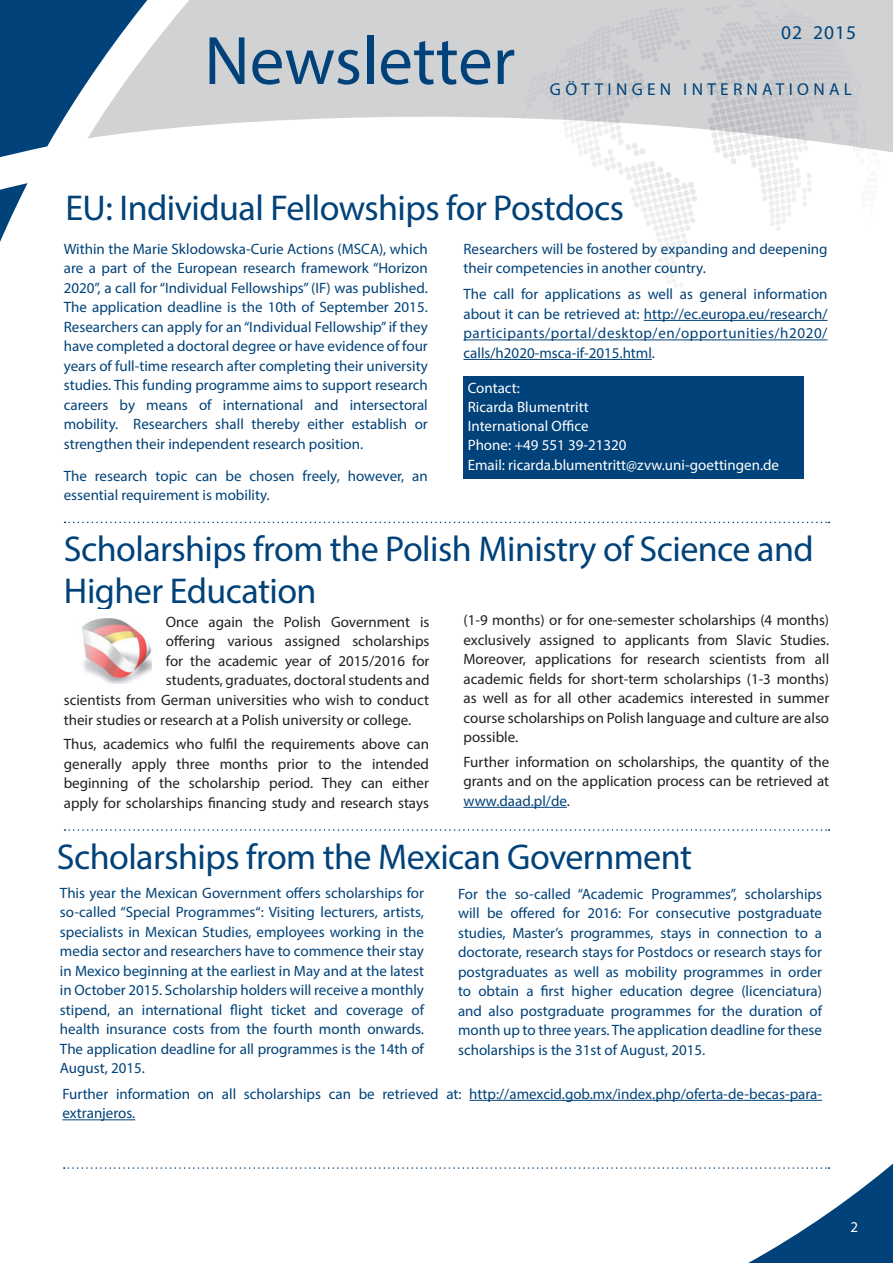
<style>
.page{position:relative;width:893px;height:1263px;background:#fff}
.page>*{position:absolute;margin:0;border:0;box-sizing:border-box;transform-origin:0 0}
.t1{font:69px "Myriad Pro";color:#004279}
.t2{font:36px/42px "Myriad Pro";letter-spacing:-.015em;color:#004279}
.t3{font:19.5px "Myriad Pro";letter-spacing:.05em;color:#004279}
.t4{font:17.25px "Myriad Pro";color:#004279}
.t5{font:15px/19.5px "Myriad Pro";color:#004279;text-align:justify}
.t6{font:15px/19.5px "Myriad Pro";color:#231f20;text-align:justify}
.t7{font:15px/19.2px "Myriad Pro";color:#fff}
.s1{color:#004279}
</style>
<div class="page">
<svg style="left:158px;top:0;width:735px;height:153px;fill:#d1d2d4"></svg>
<svg style="left:0;top:0;width:158px;height:158px"></svg>
<svg style="left:0;top:183px;width:28px;height:59px"></svg>
<svg style="left:522px;top:0;width:359px;height:288px"></svg>
<svg style="left:64px;top:1163px;width:829px;height:100px"></svg>
<hr style="left:644px;top:320px;width:183px;height:1px;background:#004279">
<hr style="left:463px;top:339px;width:364px;height:1px;background:#004279">
<hr style="left:463px;top:359px;width:189px;height:1px;background:#004279">
<svg style="left:65px;top:522px;width:764px;height:1px"></svg>
<svg style="left:65px;top:829px;width:764px;height:2px"></svg>
<hr style="left:463px;top:807px;width:104px;height:1px;background:#004279">
<div style="left:463px;top:376px;width:341px;height:102px;background:#004279"></div>
<hr style="left:469px;top:1100px;width:353px;height:1px;background:#004279">
<hr style="left:62px;top:1119px;width:73px;height:1px;background:#004279">
<img style="left:82px;top:618px;width:70px;height:65px">
<h1 class="t1" style="left:204px;top:18px;width:312px">Newsletter</h1>
<h3 class="t3" style="left:781px;top:21px;width:77px">02 2015</h3>
<p class="t4" style="left:550px;top:78px;width:45px">Göttingen</p>
<p class="t4" style="left:683px;top:78px;width:23px">International</p>
<h2 class="t2" style="left:65px;top:186px;width:560px">EU: Individual Fellowships for Postdocs</h2>
<p class="t5" style="left:64px;top:239px;width:366px">Within the Marie Sklodowska-Curie Actions (MSCA), which are a part of the European research framework “Horizon 2020”, a call for “Individual Fellowships” (IF) was published.<br>The application deadline is the 10th of September 2015.<br>Researchers can apply for an “Individual Fellowship” if they have completed a doctoral degree or have evidence of four years of full-time research after completing their university studies. This funding programme aims to support research careers by means of international and intersectoral mobility. Researchers shall thereby either establish or strengthen their independent research position.</p>
<p class="t5" style="left:64px;top:466px;width:366px">The research topic can be chosen freely, however, an essential requirement is mobility.</p>
<p class="t5" style="left:463px;top:239px;width:366px">Researchers will be fostered by expanding and deepening their competencies in another country.</p>
<p class="t5" style="left:463px;top:284px;width:366px">The call for applications as well as general information about it can be retrieved at: http://ec.europa.eu/research/ participants/portal/desktop/en/opportunities/h2020/ calls/h2020-msca-if-2015.html.</p>
<p class="t7" style="left:468px;top:378px;width:313px">Contact:<br>Ricarda Blumentritt<br>International Office<br>Phone: +49 551 39-21320<br>Email: ricarda.blumentritt@zvw.uni-goettingen.de</p>
<h2 class="t2" style="left:64px;top:527px;width:751px">Scholarships from the Polish Ministry of Science and<br>Higher Education</h2>
<p class="t6" style="left:166px;top:612px;width:265px">Once again the Polish Government is offering various assigned scholarships for the academic year of 2015/2016 for students, graduates, doctoral students and</p>
<p class="t6" style="left:64px;top:690px;width:367px">scientists from German universities who wish to conduct their studies or research at a Polish university or college.</p>
<p class="t6" style="left:64px;top:734px;width:367px">Thus, academics who fulfil the requirements above can generally apply three months prior to the intended beginning of the scholarship period. They can either apply for scholarships financing study and research stays</p>
<p class="t6" style="left:463px;top:610px;width:367px">(1-9 months) or for one-semester scholarships (4 months) exclusively assigned to applicants from Slavic Studies.<br>Moreover, applications for research scientists from all academic fields for short-term scholarships (1-3 months) as well as for all other academics interested in summer course scholarships on Polish language and culture are also possible.</p>
<p class="t6" style="left:463px;top:752px;width:367px">Further information on scholarships, the quantity of the grants and on the application process can be retrieved at <span class="s1">www.daad.pl/de</span>.</p>
<h2 class="t2" style="left:57px;top:835px;width:637px">Scholarships from the Mexican Government</h2>
<p class="t5" style="left:60px;top:882px;width:366px">This year the Mexican Government offers scholarships for so-called “Special Programmes“: Visiting lecturers, artists, specialists in Mexican Studies, employees working in the media sector and researchers have to commence their stay in Mexico beginning at the earliest in May and at the latest in October 2015. Scholarship holders will receive a monthly stipend, an international flight ticket and coverage of health insurance costs from the fourth month onwards.<br>The application deadline for all programmes is the 14th of August, 2015.</p>
<p class="t5" style="left:458px;top:884px;width:366px">For the so-called “Academic Programmes”, scholarships will be offered for 2016: For consecutive postgraduate studies, Master’s programmes, stays in connection to a doctorate, research stays for Postdocs or research stays for postgraduates as well as mobility programmes in order to obtain a first higher education degree (licenciatura) and also postgraduate programmes for the duration of month up to three years. The application deadline for these scholarships is the 31st of August, 2015.</p>
<p class="t5" style="left:62px;top:1084px;width:761px">Further information on all scholarships can be retrieved at: http://amexcid.gob.mx/index.php/oferta-de-becas-para&shy;extranjeros.</p>
<p class="t7" style="left:850px;top:1217px;width:9px">2</p>
</div>
